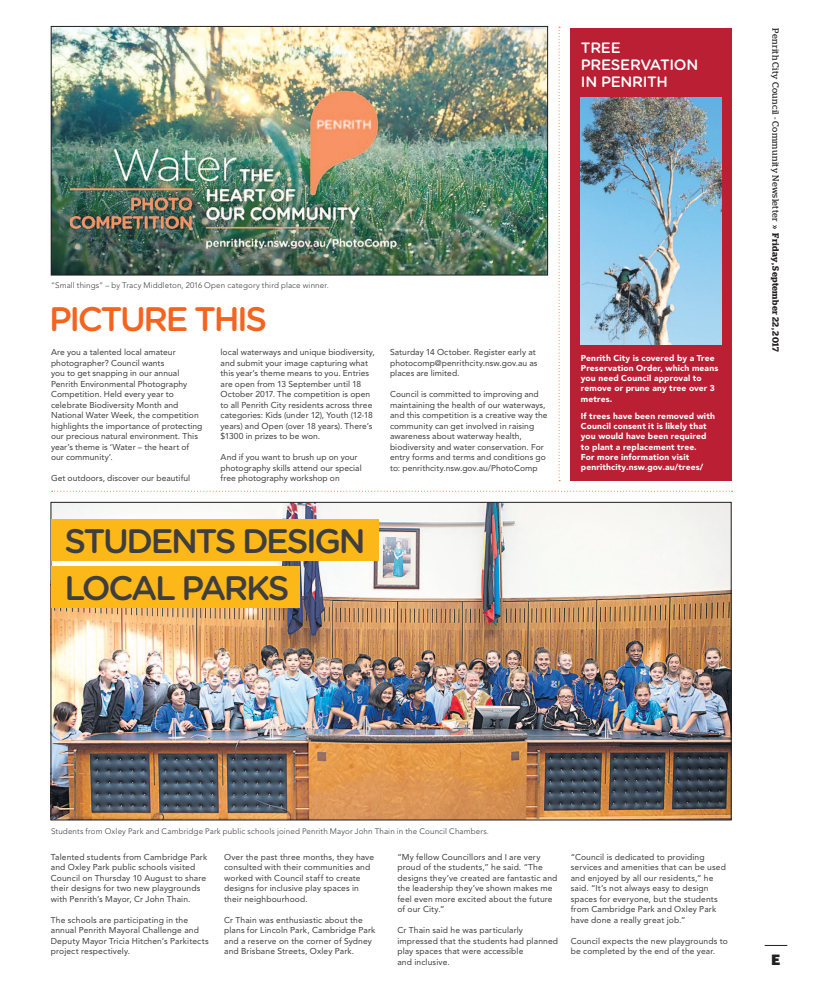
<style>
.page{position:relative;width:820px;height:993px;background:#fff}
.page>*{position:absolute;margin:0;border:0;box-sizing:border-box;transform-origin:0 0}
.HEADLINE{font:500 34px/47px "Gotham Rounded";letter-spacing:-.07em;color:#3e3e3f}
.HEADLINE-2{font:500 34px "Gotham Rounded";letter-spacing:-.07em;color:#f36421}
.SUB_HEADLINE{font:500 15px/17px "Gotham Rounded";letter-spacing:-.02em;color:#fff}
.t1{font:900 15px "Gdn Sans";color:#231f20}
.t2{font:9px "Stag";letter-spacing:.035em;color:#231f20}
.BODY_TEXT{font:8.5px/10.5px "Avenir LT Std";letter-spacing:.01em;color:#3e3e3f}
.BODY_TEXT-2{font:900 8.5px/10.2px "Avenir LT Std";letter-spacing:.015em;color:#fff}
.t3{font:300 8px "Avenir LT Std";letter-spacing:.015em;color:#3e3e3f}
.s1{font-weight:600}
</style>
<div class="page">
<svg style="left:558px;top:27px;width:2px;height:454px"></svg>
<img style="left:53px;top:28px;width:492px;height:245px">
<div style="left:51px;top:26px;width:496px;height:249px;border:1px solid #231f20"></div>
<div style="left:570px;top:29px;width:161px;height:452px;background:#ba1f33"></div>
<svg style="left:52px;top:490px;width:680px;height:1px"></svg>
<img style="left:580px;top:98px;width:141px;height:246px">
<img style="left:53px;top:504px;width:676px;height:313px">
<div style="left:51px;top:519px;width:327px;height:41px;background:#fcb818"></div>
<div style="left:51px;top:566px;width:248px;height:41px;background:#fcb818"></div>
<p class="SUB_HEADLINE" style="left:580px;top:38px;width:119px">TREE<br>PRESERVATION<br>IN PENRITH</p>
<p class="t3" style="left:51px;top:280px;width:279px">“Small things” – by Tracy Middleton, 2016 Open category third place winner.</p>
<p class="HEADLINE-2" style="left:49px;top:295px;width:220px">PICTURE THIS</p>
<p class="BODY_TEXT" style="left:51px;top:347px;width:153px">Are you a talented local amateur photographer? Council wants<br>you to get snapping in our annual Penrith Environmental Photography Competition. Held every year to celebrate Biodiversity Month and National Water Week, the competition highlights the importance of protecting our precious natural environment. This year’s theme is ‘Water – the heart of our community’.</p>
<p class="BODY_TEXT" style="left:51px;top:473px;width:141px">Get outdoors, discover our beautiful</p>
<p class="BODY_TEXT" style="left:220px;top:347px;width:156px">local waterways and unique biodiversity, and submit your image capturing what this year’s theme means to you. Entries are open from 13 September until 18<br>October 2017. The competition is open to all Penrith City residents across three categories: Kids (under 12), Youth (12-18 years) and Open (over 18 years). There’s $1300 in prizes to be won.</p>
<p class="BODY_TEXT" style="left:220px;top:452px;width:143px">And if you want to brush up on your photography skills attend our special free photography workshop on</p>
<p class="BODY_TEXT" style="left:390px;top:347px;width:149px">Saturday 14 October. Register early at photocomp@penrithcity.nsw.gov.au as places are limited.</p>
<p class="BODY_TEXT" style="left:390px;top:389px;width:159px">Council is committed to improving and maintaining the health of our waterways, and this competition is a creative way the community can get involved in raising awareness about waterway health, biodiversity and water conservation. For entry forms and terms and conditions go to: penrithcity.nsw.gov.au/PhotoComp</p>
<p class="HEADLINE" style="left:64px;top:516px;width:302px">STUDENTS DESIGN<br>LOCAL PARKS</p>
<p class="BODY_TEXT-2" style="left:580px;top:352px;width:139px">Penrith City is covered by a Tree<br>Preservation Order, which means you need Council approval to remove or prune any tree over 3 metres.</p>
<p class="BODY_TEXT-2" style="left:580px;top:410px;width:135px">If trees have been removed with<br>Council consent it is likely that you would have been required to plant a replacement tree.<br>For more information visit penrithcity.nsw.gov.au/trees/</p>
<p class="t2" style="left:780px;top:28px;width:324px;rotate:90deg">Penrith City Council - Community Newsletter » <span class="s1">Friday, September 22, 2017</span></p>
<p class="t3" style="left:51px;top:826px;width:439px">Students from Oxley Park and Cambridge Park public schools joined Penrith Mayor John Thain in the Council Chambers.</p>
<p class="BODY_TEXT" style="left:51px;top:851px;width:158px">Talented students from Cambridge Park and Oxley Park public schools visited Council on Thursday 10 August to share their designs for two new playgrounds with Penrith’s Mayor, Cr John Thain.</p>
<p class="BODY_TEXT" style="left:51px;top:914px;width:159px">The schools are participating in the annual Penrith Mayoral Challenge and Deputy Mayor Tricia Hitchen’s Parkitects project respectively.</p>
<p class="BODY_TEXT" style="left:224px;top:851px;width:151px">Over the past three months, they have consulted with their communities and worked with Council staff to create designs for inclusive play spaces in their neighbourhood.</p>
<p class="BODY_TEXT" style="left:224px;top:914px;width:153px">Cr Thain was enthusiastic about the plans for Lincoln Park, Cambridge Park and a reserve on the corner of Sydney and Brisbane Streets, Oxley Park.</p>
<p class="BODY_TEXT" style="left:397px;top:851px;width:161px">“My fellow Councillors and I are very proud of the students,” he said. “The designs they’ve created are fantastic and the leadership they’ve shown makes me feel even more excited about the future of our City.”</p>
<p class="BODY_TEXT" style="left:397px;top:924px;width:162px">Cr Thain said he was particularly impressed that the students had planned play spaces that were accessible<br>and inclusive.</p>
<p class="BODY_TEXT" style="left:570px;top:851px;width:157px">“Council is dedicated to providing services and amenities that can be used and enjoyed by all our residents,” he said. “It’s not always easy to design spaces for everyone, but the students from Cambridge Park and Oxley Park have done a really great job.”</p>
<p class="BODY_TEXT" style="left:570px;top:935px;width:159px">Council expects the new playgrounds to be completed by the end of the year.</p>
<p class="t1" style="left:771px;top:950px;width:10px">E</p>
</div>
